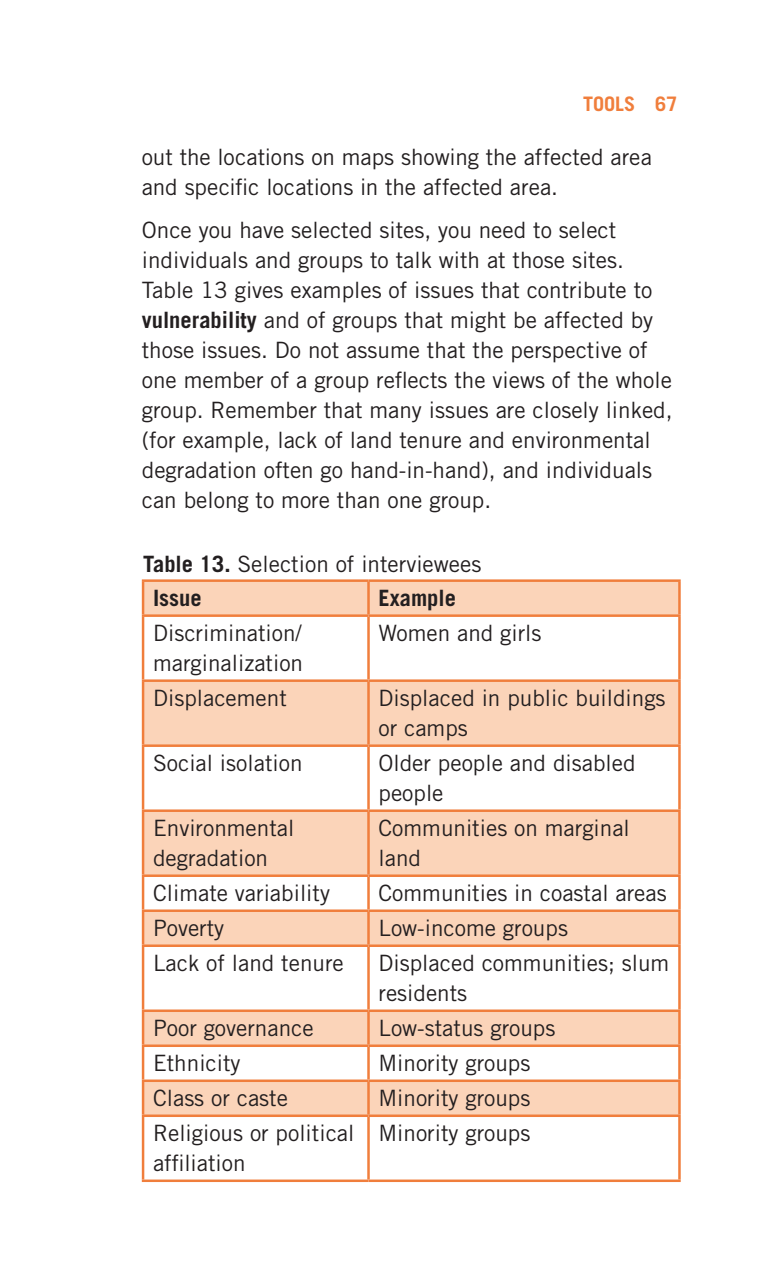
<style>
.page{position:relative;width:780px;height:1276px;background:#fff}
.page>*{position:absolute;margin:0;border:0;box-sizing:border-box;transform-origin:0 0}
.Body_text{font:22.5px/30px "Trade Gothic LT Std";color:#231f20}
.fig_table{font:22.5px/30px "Trade Gothic LT Std";color:#231f20}
.Table_caption{font:22.5px "Trade Gothic LT Std";color:#231f20}
.table_cell_heading{font:700 22.5px "Trade Gothic LT Std";color:#231f20}
.t1{font:700 20px "Trade Gothic LT Std";color:#f07e3c}
.s1{font-weight:700}
</style>
<div class="page">
<svg style="left:144px;top:582px;width:534px;height:532px;fill:#fbd4b9"></svg>
<hr style="left:142px;top:579px;width:226px;height:3px;background:#f07e3c">
<hr style="left:142px;top:582px;width:2px;height:32px;background:#f07e3c">
<hr style="left:368px;top:579px;width:312px;height:3px;background:#f07e3c">
<hr style="left:367px;top:582px;width:3px;height:32px;background:#f07e3c">
<hr style="left:678px;top:582px;width:2px;height:32px;background:#f07e3c">
<hr style="left:142px;top:614px;width:226px;height:3px;background:#f07e3c">
<hr style="left:142px;top:617px;width:2px;height:62px;background:#f07e3c">
<hr style="left:368px;top:614px;width:312px;height:3px;background:#f07e3c">
<hr style="left:367px;top:617px;width:3px;height:62px;background:#f07e3c">
<hr style="left:678px;top:617px;width:2px;height:62px;background:#f07e3c">
<hr style="left:142px;top:747px;width:2px;height:62px;background:#f07e3c">
<hr style="left:367px;top:747px;width:3px;height:62px;background:#f07e3c">
<hr style="left:678px;top:747px;width:2px;height:62px;background:#f07e3c">
<hr style="left:142px;top:877px;width:2px;height:32px;background:#f07e3c">
<hr style="left:367px;top:877px;width:3px;height:32px;background:#f07e3c">
<hr style="left:678px;top:877px;width:2px;height:32px;background:#f07e3c">
<hr style="left:142px;top:947px;width:2px;height:62px;background:#f07e3c">
<hr style="left:367px;top:947px;width:3px;height:62px;background:#f07e3c">
<hr style="left:678px;top:947px;width:2px;height:62px;background:#f07e3c">
<hr style="left:142px;top:1047px;width:2px;height:32px;background:#f07e3c">
<hr style="left:367px;top:1047px;width:3px;height:32px;background:#f07e3c">
<hr style="left:678px;top:1047px;width:2px;height:32px;background:#f07e3c">
<hr style="left:142px;top:1117px;width:2px;height:62px;background:#f07e3c">
<hr style="left:367px;top:1117px;width:3px;height:62px;background:#f07e3c">
<hr style="left:678px;top:1117px;width:2px;height:62px;background:#f07e3c">
<hr style="left:142px;top:679px;width:226px;height:3px;background:#f07e3c">
<hr style="left:142px;top:682px;width:2px;height:62px;background:#f07e3c">
<hr style="left:142px;top:744px;width:226px;height:3px;background:#f07e3c">
<hr style="left:368px;top:679px;width:312px;height:3px;background:#f07e3c">
<hr style="left:367px;top:682px;width:3px;height:62px;background:#f07e3c">
<hr style="left:678px;top:682px;width:2px;height:62px;background:#f07e3c">
<hr style="left:368px;top:744px;width:312px;height:3px;background:#f07e3c">
<hr style="left:142px;top:809px;width:226px;height:3px;background:#f07e3c">
<hr style="left:142px;top:812px;width:2px;height:62px;background:#f07e3c">
<hr style="left:142px;top:874px;width:226px;height:3px;background:#f07e3c">
<hr style="left:368px;top:809px;width:312px;height:3px;background:#f07e3c">
<hr style="left:367px;top:812px;width:3px;height:62px;background:#f07e3c">
<hr style="left:678px;top:812px;width:2px;height:62px;background:#f07e3c">
<hr style="left:368px;top:874px;width:312px;height:3px;background:#f07e3c">
<hr style="left:142px;top:909px;width:226px;height:3px;background:#f07e3c">
<hr style="left:142px;top:912px;width:2px;height:32px;background:#f07e3c">
<hr style="left:142px;top:944px;width:226px;height:3px;background:#f07e3c">
<hr style="left:368px;top:909px;width:312px;height:3px;background:#f07e3c">
<hr style="left:367px;top:912px;width:3px;height:32px;background:#f07e3c">
<hr style="left:678px;top:912px;width:2px;height:32px;background:#f07e3c">
<hr style="left:368px;top:944px;width:312px;height:3px;background:#f07e3c">
<hr style="left:142px;top:1009px;width:226px;height:3px;background:#f07e3c">
<hr style="left:142px;top:1012px;width:2px;height:32px;background:#f07e3c">
<hr style="left:142px;top:1044px;width:226px;height:3px;background:#f07e3c">
<hr style="left:368px;top:1009px;width:312px;height:3px;background:#f07e3c">
<hr style="left:367px;top:1012px;width:3px;height:32px;background:#f07e3c">
<hr style="left:678px;top:1012px;width:2px;height:32px;background:#f07e3c">
<hr style="left:368px;top:1044px;width:312px;height:3px;background:#f07e3c">
<hr style="left:142px;top:1079px;width:226px;height:3px;background:#f07e3c">
<hr style="left:142px;top:1082px;width:2px;height:32px;background:#f07e3c">
<hr style="left:142px;top:1114px;width:226px;height:3px;background:#f07e3c">
<hr style="left:368px;top:1079px;width:312px;height:3px;background:#f07e3c">
<hr style="left:367px;top:1082px;width:3px;height:32px;background:#f07e3c">
<hr style="left:678px;top:1082px;width:2px;height:32px;background:#f07e3c">
<hr style="left:368px;top:1114px;width:312px;height:3px;background:#f07e3c">
<hr style="left:142px;top:1179px;width:226px;height:3px;background:#f07e3c">
<hr style="left:368px;top:1179px;width:312px;height:3px;background:#f07e3c">
<p class="t1" style="left:583px;top:91px;width:96px">TOOLS 67</p>
<p class="Body_text" style="left:142px;top:142px;width:511px">out the locations on maps showing the affected area and specific locations in the affected area.</p>
<p class="Body_text" style="left:142px;top:214px;width:532px">Once you have selected sites, you need to select individuals and groups to talk with at those sites.<br>Table 13 gives examples of issues that contribute to <span class="s1">vulnerability</span> and of groups that might be affected by those issues. Do not assume that the perspective of one member of a group reflects the views of the whole group. Remember that many issues are closely linked, (for example, lack of land tenure and environmental degradation often go hand-in-hand), and individuals can belong to more than one group.</p>
<p class="Table_caption" style="left:143px;top:550px;width:340px"><span class="s1">Table 13.</span> Selection of interviewees</p>
<p class="table_cell_heading" style="left:153px;top:584px;width:50px">Issue</p>
<p class="table_cell_heading" style="left:378px;top:584px;width:79px">Example</p>
<p class="fig_table" style="left:153px;top:617px;width:152px">Discrimination/ marginalization</p>
<p class="fig_table" style="left:378px;top:617px;width:164px">Women and girls</p>
<p class="fig_table" style="left:153px;top:682px;width:135px">Displacement</p>
<p class="fig_table" style="left:378px;top:682px;width:288px">Displaced in public buildings or camps</p>
<p class="Body_text" style="left:153px;top:747px;width:151px">Social isolation</p>
<p class="Body_text" style="left:378px;top:747px;width:258px">Older people and disabled people</p>
<p class="fig_table" style="left:153px;top:812px;width:143px">Environmental degradation</p>
<p class="fig_table" style="left:378px;top:812px;width:253px">Communities on marginal land</p>
<p class="fig_table" style="left:153px;top:877px;width:178px">Climate variability</p>
<p class="fig_table" style="left:378px;top:877px;width:290px">Communities in coastal areas</p>
<p class="fig_table" style="left:153px;top:912px;width:73px">Poverty</p>
<p class="fig_table" style="left:378px;top:912px;width:191px">Low-income groups</p>
<p class="fig_table" style="left:153px;top:947px;width:192px">Lack of land tenure</p>
<p class="fig_table" style="left:378px;top:947px;width:292px">Displaced communities; slum residents</p>
<p class="fig_table" style="left:153px;top:1012px;width:162px">Poor governance</p>
<p class="fig_table" style="left:378px;top:1012px;width:178px">Low-status groups</p>
<p class="fig_table" style="left:153px;top:1047px;width:89px">Ethnicity</p>
<p class="fig_table" style="left:378px;top:1047px;width:153px">Minority groups</p>
<p class="fig_table" style="left:153px;top:1082px;width:136px">Class or caste</p>
<p class="fig_table" style="left:378px;top:1082px;width:153px">Minority groups</p>
<p class="fig_table" style="left:153px;top:1117px;width:203px">Religious or political affiliation</p>
<p class="fig_table" style="left:378px;top:1117px;width:153px">Minority groups</p>
</div>
